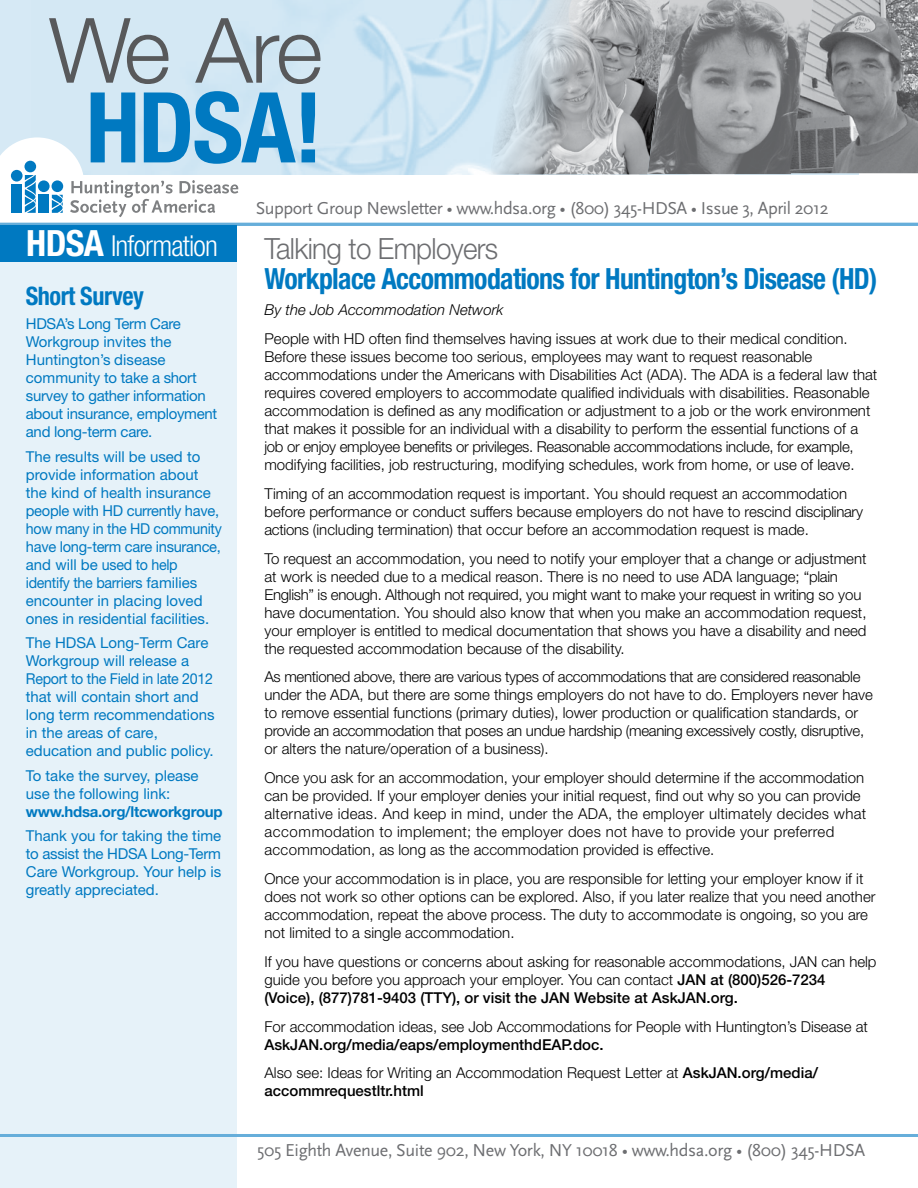
<style>
.page{position:relative;width:918px;height:1188px;background:#fff}
.page>*{position:absolute;margin:0;border:0;box-sizing:border-box;transform-origin:0 0}
.t1{font:700 condensed 97.95px "Helvetica Neue";color:#0079c1}
.t2{font:300 90.3px "Helvetica Neue";color:#58595b}
.t3{font:700 condensed 29.25px "Helvetica Neue";letter-spacing:-.025em;color:#0079c1;scale:.95 1}
.t4{font:300 29.25px "Helvetica Neue";letter-spacing:-.025em;color:#6d6e71;scale:.95 1}
.t5{font:300 condensed 28.95px "Helvetica Neue";letter-spacing:-.03em;color:#fff}
.t6{font:700 condensed 25.5px "Helvetica Neue";letter-spacing:-.02em;color:#0079c1;scale:.95 1}
.t7{font:18px "Scala Sans";letter-spacing:-.025em;color:#6d6e71}
.t8{font:300 15px/18px "Helvetica Neue";color:#000}
.t9{font:15px/18px "Helvetica Neue";color:#0079c1}
.t10{font:15px/18px "Helvetica Neue";letter-spacing:-.02em;color:#0079c1}
.t11{font:500 15px/28.8px "Helvetica Neue";color:#000}
.t12{font:italic 300 15px "Helvetica Neue";color:#000}
.t13{font:700 15px "Helvetica Neue";letter-spacing:-.02em;color:#0079c1}
.s1{font-weight:700;font-size:36.15px}
.s2{font-weight:500}
.s3{font-weight:300}
</style>
<div class="page">
<img style="left:30px;top:0;width:828px;height:174px">
<div style="left:0;top:0;width:30px;height:162px;background:#d6e9f5"></div>
<svg style="left:0;top:137px;width:238px;height:86px"></svg>
<img style="left:489px;top:0;width:159px;height:174px">
<img style="left:648px;top:0;width:165px;height:174px">
<img style="left:790px;top:0;width:128px;height:173px">
<hr style="left:0;top:223px;width:918px;height:3px;background:#66aeda">
<div style="left:0;top:257px;width:237px;height:931px;background:#e6f2f9"></div>
<div style="left:0;top:226px;width:237px;height:36px;background:#0079c1"></div>
<hr style="left:0;top:1134px;width:918px;height:3px;background:#66aeda">
<h2 class="t2" style="left:49px;top:-5px;width:275px">We Are</h2>
<h1 class="t1" style="left:86px;top:68px;width:239px">HDSA!</h1>
<p class="t7" style="left:256px;top:197px;width:574px">Support Group Newsletter • www.hdsa.org • (800) 345-HDSA • Issue 3, April 2012</p>
<h3 class="t5" style="left:26px;top:229px;width:193px"><span class="s1">HDSA</span> Information</h3>
<h3 class="t4" style="left:264px;top:230px;width:248px">Talking to Employers</h3>
<h3 class="t3" style="left:264px;top:260px;width:647px">Workplace Accommodations for Huntington’s Disease (HD)</h3>
<h3 class="t6" style="left:26px;top:280px;width:126px">Short Survey</h3>
<p class="t10" style="left:26px;top:315px;width:193px">HDSA’s Long Term Care<br>Workgroup invites the<br>Huntington’s disease community to take a short survey to gather information about insurance, employment and long-term care.</p>
<p class="t9" style="left:26px;top:447px;width:198px">The results will be used to provide information about the kind of health insurance people with HD currently have, how many in the HD community have long-term care insurance, and will be used to help identify the barriers families encounter in placing loved ones in residential facilities.</p>
<p class="t9" style="left:26px;top:634px;width:190px">The HDSA Long-Term Care<br>Workgroup will release a<br>Report to the Field in late 2012 that will contain short and long term recommendations in the areas of care, education and public policy.</p>
<p class="t9" style="left:26px;top:766px;width:174px">To take the survey, please use the following link:</p>
<p class="t13" style="left:26px;top:802px;width:198px">www.hdsa.org/ltcworkgroup</p>
<p class="t9" style="left:26px;top:827px;width:197px;text-align:justify">Thank you for taking the time to assist the HDSA Long-Term Care Workgroup. Your help is greatly appreciated.</p>
<p class="t12" style="left:264px;top:301px;width:240px">By the Job Accommodation Network</p>
<p class="t8" style="left:264px;top:329px;width:614px">People with HD often find themselves having issues at work due to their medical condition.<br>Before these issues become too serious, employees may want to request reasonable accommodations under the Americans with Disabilities Act (ADA). The ADA is a federal law that requires covered employers to accommodate qualified individuals with disabilities. Reasonable accommodation is defined as any modification or adjustment to a job or the work environment that makes it possible for an individual with a disability to perform the essential functions of a job or enjoy employee benefits or privileges. Reasonable accommodations include, for example, modifying facilities, job restructuring, modifying schedules, work from home, or use of leave.</p>
<p class="t8" style="left:264px;top:484px;width:600px">Timing of an accommodation request is important. You should request an accommodation before performance or conduct suffers because employers do not have to rescind disciplinary actions (including termination) that occur before an accommodation request is made.</p>
<p class="t8" style="left:264px;top:549px;width:604px">To request an accommodation, you need to notify your employer that a change or adjustment at work is needed due to a medical reason. There is no need to use ADA language; “plain English” is enough. Although not required, you might want to make your request in writing so you have documentation. You should also know that when you make an accommodation request, your employer is entitled to medical documentation that shows you have a disability and need the requested accommodation because of the disability.</p>
<p class="t8" style="left:264px;top:668px;width:610px">As mentioned above, there are various types of accommodations that are considered reasonable under the ADA, but there are some things employers do not have to do. Employers never have to remove essential functions (primary duties), lower production or qualification standards, or provide an accommodation that poses an undue hardship (meaning excessively costly, disruptive, or alters the nature/operation of a business).</p>
<p class="t8" style="left:264px;top:769px;width:603px">Once you ask for an accommodation, your employer should determine if the accommodation can be provided. If your employer denies your initial request, find out why so you can provide alternative ideas. And keep in mind, under the ADA, the employer ultimately decides what accommodation to implement; the employer does not have to provide your preferred accommodation, as long as the accommodation provided is effective.</p>
<p class="t8" style="left:264px;top:869px;width:613px">Once your accommodation is in place, you are responsible for letting your employer know if it does not work so other options can be explored. Also, if you later realize that you need another accommodation, repeat the above process. The duty to accommodate is ongoing, so you are not limited to a single accommodation.</p>
<p class="t8" style="left:264px;top:952px;width:614px">If you have questions or concerns about asking for reasonable accommodations, JAN can help guide you before you approach your employer. You can contact <span class="s2">JAN at (800)526-7234 (Voice), (877)781-9403 (TTY), or visit the JAN Website at AskJAN.org.</span></p>
<p class="t8" style="left:264px;top:1017px;width:605px">For accommodation ideas, see Job Accommodations for People with Huntington’s Disease at</p>
<p class="t11" style="left:264px;top:1030px;width:555px">AskJAN.org/media/eaps/employmenthdEAP.doc.<br><span class="s3">Also see: Ideas for Writing an Accommodation Request Letter at</span> AskJAN.org/media/</p>
<p class="t11" style="left:264px;top:1077px;width:161px">accommrequestltr.html</p>
<p class="t7" style="left:257px;top:1140px;width:610px">505 Eighth Avenue, Suite 902, New York, NY 10018 • www.hdsa.org • (800) 345-HDSA</p>
</div>
